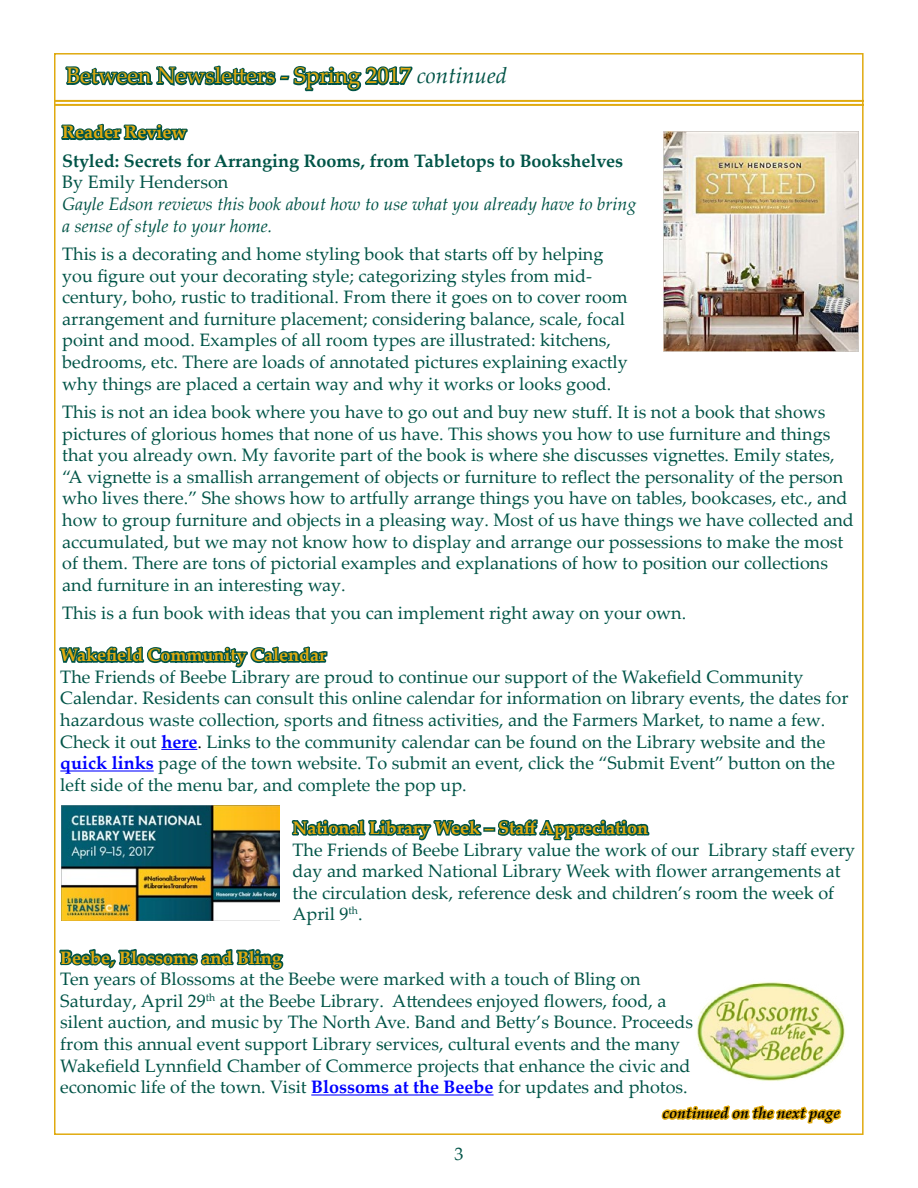
<style>
.page{position:relative;width:918px;height:1188px;background:#fff}
.page>*{position:absolute;margin:0;border:0;box-sizing:border-box;transform-origin:0 0}
.t1{font:22.5px "Palatino Linotype";color:#e0aa0f}
.t2{font:18px/21.6px "Palatino Linotype";color:#005447}
.t3{font:700 18px "Palatino Linotype";color:#e0aa0f}
.t4{font:italic 18px/21.6px "Palatino Linotype";color:#005447}
.t5{font:700 18px "Palatino Linotype";color:#005447}
.t6{font:italic 700 15px "Palatino Linotype";color:#000}
.s1{font-style:italic;color:#005447}
.s2{font-weight:700;color:#00f}
.s3{color:#000}
</style>
<div class="page">
<svg style="left:56px;top:53px;width:359px;height:39px"></svg>
<hr style="left:54px;top:100px;width:810px;height:2px;background:#e0aa0f">
<hr style="left:54px;top:104px;width:810px;height:2px;background:#e0aa0f">
<svg style="left:61px;top:123px;width:127px;height:18px"></svg>
<img style="left:663px;top:132px;width:195px;height:220px">
<hr style="left:161px;top:749px;width:36px;height:1px;background:#00f">
<hr style="left:60px;top:770px;width:94px;height:2px;background:#00f">
<hr style="left:311px;top:1094px;width:183px;height:2px;background:#00f">
<svg style="left:59px;top:646px;width:269px;height:22px"></svg>
<svg style="left:291px;top:819px;width:191px;height:22px"></svg>
<div style="left:483px;top:827px;width:12px;height:5px;border:3px solid #005447"></div>
<svg style="left:497px;top:819px;width:153px;height:22px"></svg>
<svg style="left:59px;top:948px;width:225px;height:22px"></svg>
<img style="left:62px;top:805px;width:217px;height:116px">
<svg style="left:660px;top:1105px;width:184px;height:30px"></svg>
<img style="left:696px;top:982px;width:149px;height:99px">
<p class="t1" style="left:67px;top:60px;width:442px">Between Newsletters - Spring 2017 <span class="s1">continued</span></p>
<p class="t3" style="left:62px;top:120px;width:126px">Reader Review</p>
<p class="t5" style="left:62px;top:148px;width:563px">Styled: Secrets for Arranging Rooms, from Tabletops to Bookshelves</p>
<p class="t2" style="left:62px;top:171px;width:168px">By Emily Henderson</p>
<p class="t4" style="left:62px;top:192px;width:576px">Gayle Edson reviews this book about how to use what you already have to bring a sense of style to your home.</p>
<p class="t2" style="left:62px;top:242px;width:567px">This is a decorating and home styling book that starts off by helping you figure out your decorating style; categorizing styles from mid&shy;century, boho, rustic to traditional. From there it goes on to cover room arrangement and furniture placement; considering balance, scale, focal point and mood. Examples of all room types are illustrated: kitchens, bedrooms, etc. There are loads of annotated pictures explaining exactly why things are placed a certain way and why it works or looks good.</p>
<p class="t2" style="left:62px;top:400px;width:793px">This is not an idea book where you have to go out and buy new stuff. It is not a book that shows pictures of glorious homes that none of us have. This shows you how to use furniture and things that you already own. My favorite part of the book is where she discusses vignettes. Emily states, “A vignette is a smallish arrangement of objects or furniture to reflect the personality of the person who lives there.” She shows how to artfully arrange things you have on tables, bookcases, etc., and how to group furniture and objects in a pleasing way. Most of us have things we have collected and accumulated, but we may not know how to display and arrange our possessions to make the most of them. There are tons of pictorial examples and explanations of how to position our collections and furniture in an interesting way.</p>
<p class="t2" style="left:62px;top:601px;width:625px">This is a fun book with ideas that you can implement right away on your own.</p>
<p class="t3" style="left:60px;top:642px;width:267px">Wakefield Community Calendar</p>
<p class="t2" style="left:60px;top:665px;width:790px">The Friends of Beebe Library are proud to continue our support of the Wakefield Community Calendar. Residents can consult this online calendar for information on library events, the dates for hazardous waste collection, sports and fitness activities, and the Farmers Market, to name a few.<br>Check it out <span class="s2">here</span><span class="s3">.</span> Links to the community calendar can be found on the Library website and the <span class="s2">quick links</span> page of the town website. To submit an event, click the “Submit Event” button on the left side of the menu bar, and complete the pop up.</p>
<p class="t3" style="left:293px;top:815px;width:357px">National Library Week – Staff Appreciation</p>
<p class="t2" style="left:293px;top:838px;width:564px">The Friends of Beebe Library value the work of our Library staff every day and marked National Library Week with flower arrangements at the circulation desk, reference desk and children’s room the week of April 9<sup>th</sup>.</p>
<p class="t3" style="left:60px;top:945px;width:223px">Beebe, Blossoms and Bling</p>
<p class="t2" style="left:60px;top:968px;width:634px">Ten years of Blossoms at the Beebe were marked with a touch of Bling on Saturday, April 29<sup>th</sup> at the Beebe Library. Attendees enjoyed flowers, food, a silent auction, and music by The North Ave. Band and Betty’s Bounce. Proceeds from this annual event support Library services, cultural events and the many Wakefield Lynnfield Chamber of Commerce projects that enhance the civic and economic life of the town. Visit <span class="s2">Blossoms at the Beebe</span> for updates and photos.</p>
<p class="t6" style="left:663px;top:1102px;width:179px">continued on the next page</p>
<p class="t2" style="left:454px;top:1143px;width:10px">3</p>
</div>
